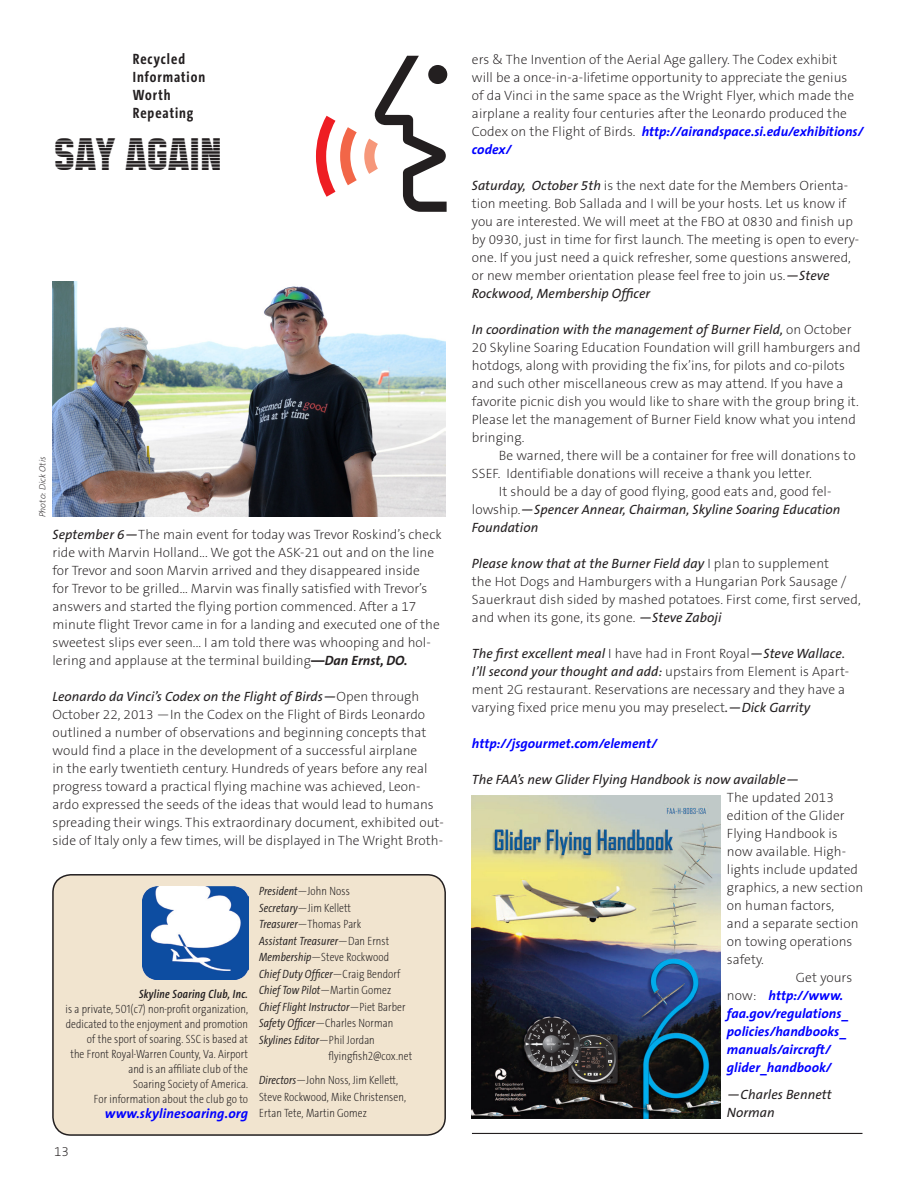
<style>
.page{position:relative;width:918px;height:1188px;background:#fff}
.page>*{position:absolute;margin:0;border:0;box-sizing:border-box;transform-origin:0 0}
.Skyline_text{font:45px "Maximus BT";letter-spacing:-.01em;color:#231f20}
.Skylines_Head{font:700 15px/18px "The Sans Cd TH7";letter-spacing:.06em;color:#231f20}
.Skyline_text-2{font:200 13.5px/18px "The Sans CE B2";letter-spacing:.005em;color:#231f20}
.Skyline_text-3{font:italic 13.5px/18px "The Sans B5 Plain";letter-spacing:.005em;color:#231f20}
.Skyline_text-4{font:italic 700 13.5px/18px "The Sans";letter-spacing:.005em;color:#00f}
.t1{font:200 12px/15px "The Sans Cd LF2";letter-spacing:.01em;color:#231f20;text-align:right}
.Skyline_text-5{font:italic 300 12px "The Sans Cd LF4 i";letter-spacing:.01em;color:#231f20}
.t2{font:italic 300 12px "The Sans Cd TF4 i";letter-spacing:.01em;color:#231f20}
.t3{font:italic 300 12px "The Sans Cd OF4 i";letter-spacing:.01em;color:#231f20}
.SkylineBldface{font:italic 600 12px "The Sans Cd LF6 i";letter-spacing:.025em;color:#231f20}
.Skyline_text-6{font:italic 200 9px "The Sans B2";letter-spacing:.005em;color:#231f20}
.s1{font-family:"The Sans B5 Plain";font-weight:400;font-style:italic}
.s2{font-family:"The Sans";font-weight:700;font-style:italic}
.s3{font-family:"The Sans Cd LF2";font-weight:200;font-style:normal}
.s4{font-family:"The Sans Cd LF4 i";font-weight:300;font-style:italic}
.s5{font-family:"The Sans Cd OF4 i";font-weight:300;font-style:italic}
.s6{font-family:"The Sans Cd TH4 i";font-weight:300;font-style:italic}
.s7{font-family:"The Sans";font-weight:700;font-style:italic;color:#00f}
.s8{font-family:"The Sans CE B2";font-weight:200;font-style:normal}
.s9{font-family:"The Sans CE B2";font-weight:200;font-style:normal;color:#231f20}
</style>
<div class="page">
<div style="left:53px;top:875px;width:392px;height:260px;background:#f1e4cf;border-radius:18px"></div>
<div style="left:52px;top:874px;width:394px;height:262px;border:2px solid #231f20;border-radius:18px"></div>
<hr style="left:472px;top:1133px;width:390px;height:1px;background:#231f20">
<img style="left:143px;top:886px;width:106px;height:94px">
<svg style="left:316px;top:116px;width:41px;height:81px"></svg>
<svg style="left:364px;top:56px;width:83px;height:156px"></svg>
<div style="left:428px;top:65px;width:19px;height:19px;background:#231f20;border-radius:50%"></div>
<img style="left:53px;top:281px;width:393px;height:236px">
<img style="left:472px;top:795px;width:248px;height:324px">
<p class="Skylines_Head" style="left:133px;top:51px;width:54px">Recycled</p>
<p class="Skylines_Head" style="left:133px;top:69px;width:74px">Information<br>Worth<br>Repeating</p>
<p class="Skyline_text" style="left:53px;top:128px;width:171px">SAY AGAIN</p>
<p class="Skyline_text-6" style="left:38px;top:517px;width:62px;rotate:-90deg">Photo: Dick Otis</p>
<p class="Skyline_text-2" style="left:53px;top:526px;width:391px"><span class="s1">September 6—</span>The main event for today was Trevor Roskind’s check ride with Marvin Holland... We got the ASK-21 out and on the line for Trevor and soon Marvin arrived and they disappeared inside<br>for Trevor to be grilled... Marvin was finally satisfied with Trevor’s answers and started the flying portion commenced. After a 17 minute flight Trevor came in for a landing and executed one of the sweetest slips ever seen... I am told there was whooping and hol&shy;lering and applause at the terminal building<span class="s2">—Dan Ernst, DO.</span></p>
<p class="Skyline_text-2" style="left:53px;top:688px;width:393px"><span class="s1">Leonardo da Vinci’s Codex on the Flight of Birds—</span>Open through October 22, 2013 —In the Codex on the Flight of Birds Leonardo outlined a number of observations and beginning concepts that would find a place in the development of a successful airplane<br>in the early twentieth century. Hundreds of years before any real progress toward a practical flying machine was achieved, Leon&shy;ardo expressed the seeds of the ideas that would lead to humans spreading their wings. This extraordinary document, exhibited out&shy;side of Italy only a few times, will be displayed in The Wright Broth-</p>
<p class="SkylineBldface" style="left:139px;top:988px;width:110px">Skyline Soaring Club, Inc.</p>
<p class="t1" style="left:66px;top:1002px;width:184px">is a private, 501(c7) non-profit organization, dedicated to the enjoyment and promotion of the sport of soaring. SSC is based at<br>the Front Royal-Warren County, Va. Airport and is an affiliate club of the<br>Soaring Society of America.</p>
<p class="t1" style="left:94px;top:1092px;width:156px">For information about the club go to</p>
<p class="Skyline_text-4" style="left:105px;top:1105px;width:145px">www.skylinesoaring.org</p>
<p class="Skyline_text-2" style="left:54px;top:1144px;width:16px">13</p>
<p class="Skyline_text-5" style="left:259px;top:886px;width:92px">President<span class="s3">—John Noss</span></p>
<p class="t1" style="left:259px;top:901px;width:93px"><span class="s4">Secretary</span>—Jim Kellett</p>
<p class="t1" style="left:259px;top:918px;width:104px"><span class="s5">Treasurer</span>—Thomas Park</p>
<p class="t3" style="left:259px;top:935px;width:132px">Assistant Treasurer<span class="s3">—Dan Ernst</span></p>
<p class="t1" style="left:259px;top:951px;width:131px"><span class="s4">Membership</span>—Steve Rockwood</p>
<p class="t2" style="left:259px;top:968px;width:143px">Chief Duty Officer<span class="s3">—Craig Bendorf</span></p>
<p class="t2" style="left:259px;top:985px;width:134px">Chief Tow Pilot<span class="s3">—Martin Gomez</span></p>
<p class="Skyline_text-5" style="left:259px;top:1001px;width:148px">Chief Flight Instructor<span class="s3">—Piet Barber</span></p>
<p class="t1" style="left:259px;top:1017px;width:136px"><span class="s4">Safety Officer</span>—Charles Norman</p>
<p class="Skyline_text-5" style="left:259px;top:1034px;width:117px">Skylines Editor<span class="s3">—Phil Jordan</span></p>
<p class="t1" style="left:329px;top:1050px;width:85px">flyingfish2@cox.net</p>
<p class="t1" style="left:259px;top:1073px;width:148px;line-height:16.5px;text-align:left"><span class="s6">Directors</span>—John Noss, Jim Kellett,<br>Steve Rockwood, Mike Christensen,</p>
<p class="t1" style="left:259px;top:1107px;width:109px">Ertan Tete, Martin Gomez</p>
<p class="Skyline_text-2" style="left:472px;top:51px;width:393px">ers &amp; The Invention of the Aerial Age gallery. The Codex exhibit<br>will be a once-in-a-lifetime opportunity to appreciate the genius<br>of da Vinci in the same space as the Wright Flyer, which made the airplane a reality four centuries after the Leonardo produced the Codex on the Flight of Birds. <span class="s7">http://airandspace.si.edu/exhibitions/ codex/</span></p>
<p class="Skyline_text-2" style="left:472px;top:177px;width:389px"><span class="s1">Saturday, October 5th</span> is the next date for the Members Orienta&shy;tion meeting. Bob Sallada and I will be your hosts. Let us know if you are interested. We will meet at the FBO at 0830 and finish up by 0930, just in time for first launch. The meeting is open to every&shy;one. If you just need a quick refresher, some questions answered, or new member orientation please feel free to join us.<span class="s1">—Steve Rockwood, Membership Officer</span></p>
<p class="Skyline_text-2" style="left:472px;top:321px;width:390px"><span class="s1">In coordination with the management of Burner Field,</span> on October 20 Skyline Soaring Education Foundation will grill hamburgers and hotdogs, along with providing the fix’ins, for pilots and co-pilots and such other miscellaneous crew as may attend. If you have a favorite picnic dish you would like to share with the group bring it.<br>Please let the management of Burner Field know what you intend bringing.</p>
<p class="Skyline_text-2" style="left:472px;top:447px;width:385px;text-indent:27px">Be warned, there will be a container for free will donations to<br>SSEF. Identifiable donations will receive a thank you letter.</p>
<p class="Skyline_text-3" style="left:472px;top:483px;width:370px;text-indent:27px"><span class="s8">It should be a day of good flying, good eats and, good fel&shy;lowship.</span>—Spencer Annear, Chairman, Skyline Soaring Education<br>Foundation</p>
<p class="Skyline_text-2" style="left:472px;top:555px;width:390px"><span class="s1">Please know that at the Burner Field day</span> I plan to supplement<br>the Hot Dogs and Hamburgers with a Hungarian Pork Sausage / Sauerkraut dish sided by mashed potatoes. First come, first served, and when its gone, its gone. <span class="s1">—Steve Zaboji</span></p>
<p class="Skyline_text-3" style="left:472px;top:645px;width:375px">The first excellent meal <span class="s8">I have had in Front Royal</span>—Steve Wallace.</p>
<p class="Skyline_text-2" style="left:472px;top:663px;width:379px"><span class="s1">I’ll second your thought and add:</span> upstairs from Element is Apart&shy;ment 2G restaurant. Reservations are necessary and they have a varying fixed price menu you may preselect<span class="s1">.—Dick Garrity</span></p>
<p class="Skyline_text-4" style="left:472px;top:734px;width:187px">http://jsgourmet.com/element/</p>
<p class="Skyline_text-3" style="left:472px;top:771px;width:329px">The FAA’s new Glider Flying Handbook is now available—</p>
<p class="Skyline_text-2" style="left:727px;top:789px;width:138px">The updated 2013 edition of the Glider<br>Flying Handbook is now available. High&shy;lights include updated graphics, a new section on human factors,<br>and a separate section on towing operations safety.</p>
<p class="Skyline_text-4" style="left:727px;top:968px;width:127px;text-indent:69px"><span class="s9">Get yours now:</span> http://www. faa.gov/regulations_ policies/handbooks_ manuals/aircraft/ glider_handbook/</p>
<p class="Skyline_text-3" style="left:727px;top:1086px;width:106px">—Charles Bennett<br>Norman</p>
</div>
